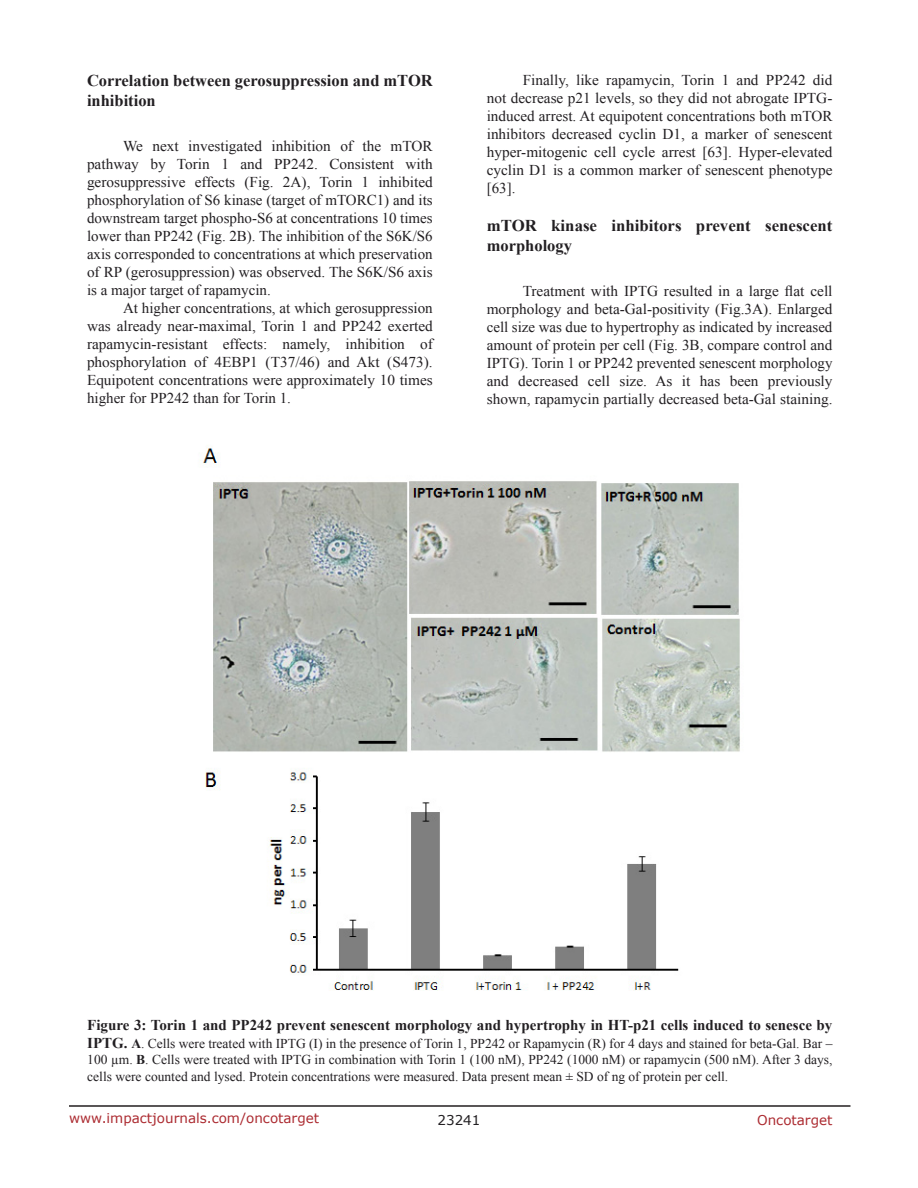
<style>
.page{position:relative;width:918px;height:1188px;background:#fff}
.page>*{position:absolute;margin:0;border:0;box-sizing:border-box;transform-origin:0 0}
.SubHeading{font:700 16.5px/19.8px "Times New Roman";color:#221f22}
.BodyText{font:15px/18px "Times New Roman";color:#221f22;text-align:justify}
.FigureText{font:700 15px "Times New Roman";color:#221f22}
.FigureText-2{font:13.5px/16.2px "Times New Roman";color:#221f22;text-align:justify}
.t1{font:13.5px "Verdana";color:#ac2b31}
.t2{font:13.5px "Verdana";color:#221f22}
.s1{font-weight:700;font-size:15px}
.s2{font-weight:700}
</style>
<div class="page">
<hr style="left:69px;top:1105px;width:781px;height:2px;background:#231f20">
<img style="left:200px;top:448px;width:540px;height:543px">
<p class="SubHeading" style="left:87px;top:70px;width:347px">Correlation between gerosuppression and mTOR inhibition</p>
<p class="BodyText" style="left:87px;top:137px;width:347px;text-indent:36px">We next investigated inhibition of the mTOR pathway by Torin 1 and PP242. Consistent with gerosuppressive effects (Fig. 2A), Torin 1 inhibited phosphorylation of S6 kinase (target of mTORC1) and its downstream target phospho-S6 at concentrations 10 times lower than PP242 (Fig. 2B). The inhibition of the S6K/S6 axis corresponded to concentrations at which preservation of RP (gerosuppression) was observed. The S6K/S6 axis is a major target of rapamycin.</p>
<p class="BodyText" style="left:87px;top:299px;width:347px;text-indent:36px">At higher concentrations, at which gerosuppression was already near-maximal, Torin 1 and PP242 exerted rapamycin-resistant effects: namely, inhibition of phosphorylation of 4EBP1 (T37/46) and Akt (S473).<br>Equipotent concentrations were approximately 10 times higher for PP242 than for Torin 1.</p>
<p class="BodyText" style="left:487px;top:71px;width:347px;text-indent:36px">Finally, like rapamycin, Torin 1 and PP242 did not decrease p21 levels, so they did not abrogate IPTG&shy;induced arrest. At equipotent concentrations both mTOR inhibitors decreased cyclin D1, a marker of senescent hyper-mitogenic cell cycle arrest [63]. Hyper-elevated cyclin D1 is a common marker of senescent phenotype [63].</p>
<p class="SubHeading" style="left:487px;top:215px;width:347px">mTOR kinase inhibitors prevent senescent morphology</p>
<p class="BodyText" style="left:487px;top:282px;width:347px;text-indent:36px">Treatment with IPTG resulted in a large flat cell morphology and beta-Gal-positivity (Fig.3A). Enlarged cell size was due to hypertrophy as indicated by increased amount of protein per cell (Fig. 3B, compare control and IPTG). Torin 1 or PP242 prevented senescent morphology and decreased cell size. As it has been previously shown, rapamycin partially decreased beta-Gal staining.</p>
<p class="FigureText" style="left:87px;top:1015px;width:747px">Figure 3: Torin 1 and PP242 prevent senescent morphology and hypertrophy in HT-p21 cells induced to senesce by</p>
<p class="FigureText-2" style="left:87px;top:1035px;width:747px"><span class="s1">IPTG.</span> <span class="s2">A</span>. Cells were treated with IPTG (I) in the presence of Torin 1, PP242 or Rapamycin (R) for 4 days and stained for beta-Gal. Bar – 100 µm. <span class="s2">B</span>. Cells were treated with IPTG in combination with Torin 1 (100 nM), PP242 (1000 nM) or rapamycin (500 nM). After 3 days, cells were counted and lysed. Protein concentrations were measured. Data present mean ± SD of ng of protein per cell.</p>
<p class="t1" style="left:69px;top:1109px;width:252px">www.impactjournals.com/oncotarget</p>
<p class="t2" style="left:438px;top:1111px;width:44px">23241</p>
<p class="t1" style="left:757px;top:1111px;width:77px">Oncotarget</p>
</div>
